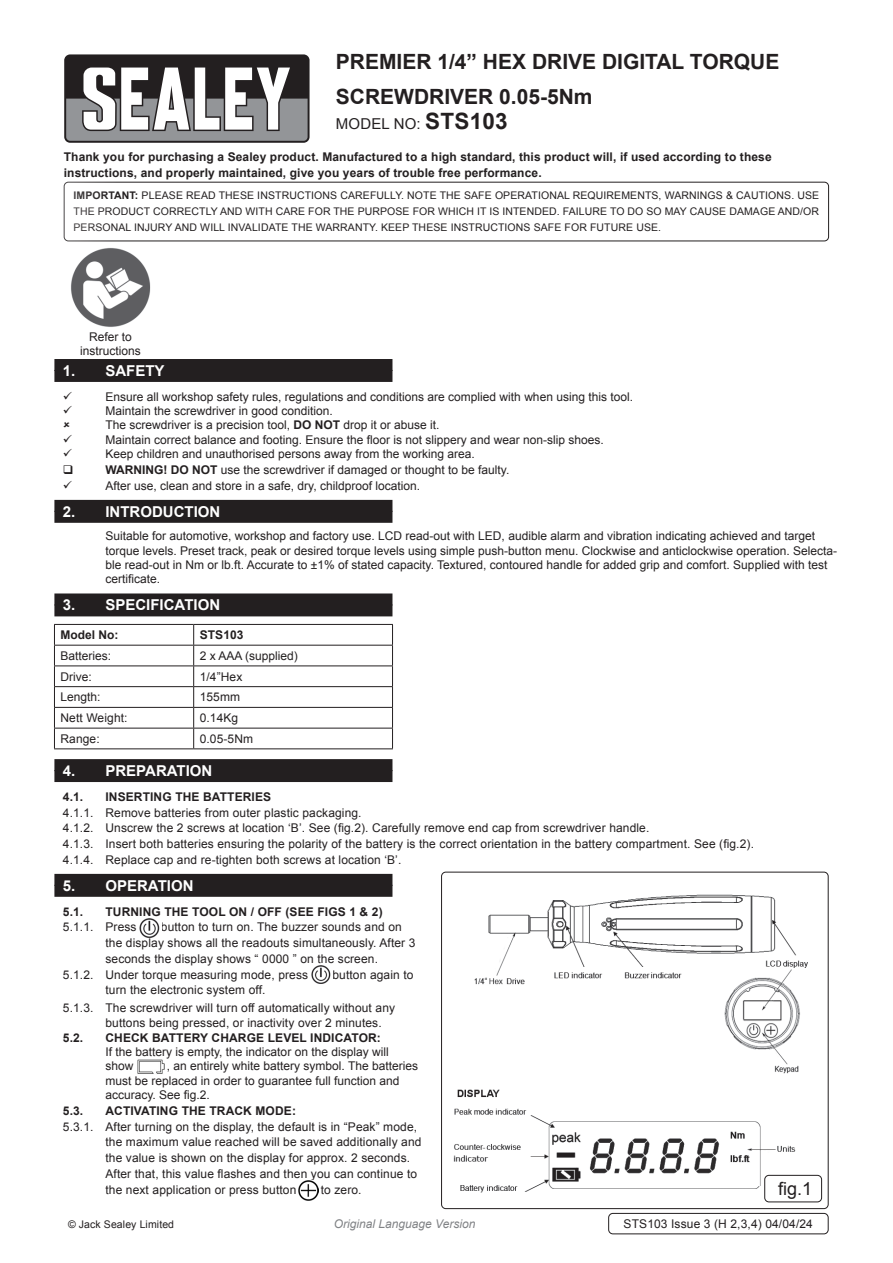
<style>
.page{position:relative;width:893px;height:1263px;background:#fff}
.page>*{position:absolute;margin:0;border:0;box-sizing:border-box;transform-origin:0 0}
.Product_Description{font:700 21px "Arial";color:#231f20}
.t1{font:18px "Arial";color:#231f20}
.t2{font:700 15px "Arial";color:#fff}
.Instructions_Model_No{font:15px "Arial";letter-spacing:.01em;color:#231f20}
.Body__Footer{font:12px/14.4px "Arial";color:#231f20}
.Body{font:700 12px/15.8px "Arial";letter-spacing:.01em;color:#231f20}
.Body-2{font:12px "Arial";letter-spacing:.01em;color:#231f20}
.t3{font:italic 12px "Arial";color:#808285}
.Body__Justified__7pt{font:10.5px/15.8px "Arial";letter-spacing:.01em;color:#231f20;text-align:justify}
.s1{font-weight:700;font-size:22.5px}
.s2{font-weight:700}
</style>
<div class="page">
<div style="left:64px;top:54px;width:246px;height:89px;background:#231f20;border-radius:6px"></div>
<svg style="left:66px;top:68px;width:242px;height:73px"></svg>
<div style="left:54px;top:370px;width:338px;height:12px;background:#231f20"></div>
<div style="left:54px;top:359px;width:338px;height:12px;background:#231f20"></div>
<div style="left:54px;top:511px;width:338px;height:12px;background:#231f20"></div>
<div style="left:54px;top:500px;width:338px;height:12px;background:#231f20"></div>
<div style="left:54px;top:604px;width:338px;height:12px;background:#231f20"></div>
<div style="left:54px;top:593px;width:338px;height:12px;background:#231f20"></div>
<div style="left:54px;top:770px;width:338px;height:12px;background:#231f20"></div>
<div style="left:54px;top:759px;width:338px;height:12px;background:#231f20"></div>
<div style="left:54px;top:885px;width:338px;height:12px;background:#231f20"></div>
<div style="left:54px;top:874px;width:338px;height:12px;background:#231f20"></div>
<div style="left:608px;top:1213px;width:220px;height:21px;border:1px solid #231f20;border-radius:4px"></div>
<img style="left:71px;top:248px;width:80px;height:79px">
<hr style="left:54px;top:624px;width:140px;height:1px;background:#231f20">
<hr style="left:194px;top:624px;width:199px;height:1px;background:#231f20">
<hr style="left:54px;top:645px;width:140px;height:1px;background:#231f20">
<hr style="left:194px;top:645px;width:199px;height:1px;background:#231f20">
<hr style="left:54px;top:665px;width:140px;height:1px;background:#231f20">
<hr style="left:194px;top:665px;width:199px;height:1px;background:#231f20">
<hr style="left:54px;top:686px;width:140px;height:1px;background:#231f20">
<hr style="left:194px;top:686px;width:199px;height:1px;background:#231f20">
<hr style="left:54px;top:707px;width:140px;height:1px;background:#231f20">
<hr style="left:194px;top:707px;width:199px;height:1px;background:#231f20">
<hr style="left:54px;top:728px;width:140px;height:1px;background:#231f20">
<svg style="left:54px;top:625px;width:1px;height:123px"></svg>
<hr style="left:194px;top:728px;width:199px;height:1px;background:#231f20">
<svg style="left:193px;top:625px;width:1px;height:123px"></svg>
<svg style="left:392px;top:625px;width:1px;height:123px"></svg>
<hr style="left:54px;top:748px;width:140px;height:1px;background:#231f20">
<hr style="left:194px;top:748px;width:199px;height:1px;background:#231f20">
<div style="left:64px;top:182px;width:765px;height:59px;border:1px solid #231f20;border-radius:4px"></div>
<img style="left:453px;top:894px;width:375px;height:314px">
<div style="left:441px;top:872px;width:387px;height:337px;border:1px solid #231f20;border-radius:4px"></div>
<div style="left:764px;top:1175px;width:58px;height:27px;border:1px solid #231f20;border-radius:4px"></div>
<img style="left:139px;top:919px;width:21px;height:18px">
<img style="left:311px;top:965px;width:20px;height:19px">
<img style="left:137px;top:1059px;width:28px;height:15px">
<img style="left:298px;top:1181px;width:20px;height:20px">
<p class="Product_Description" style="left:336px;top:48px;width:445px">PREMIER 1/4” HEX DRIVE DIGITAL TORQUE</p>
<p class="Product_Description" style="left:336px;top:82px;width:258px">SCREWDRIVER 0.05-5Nm</p>
<p class="Instructions_Model_No" style="left:336px;top:114px;width:173px">MODEL NO: <span class="s1">STS103</span></p>
<p class="Body" style="left:64px;top:149px;width:709px">Thank you for purchasing a Sealey product. Manufactured to a high standard, this product will, if used according to these instructions, and properly maintained, give you years of trouble free performance.</p>
<p class="Body__Justified__7pt" style="left:74px;top:188px;width:747px"><span class="s2">IMPORTANT:</span> PLEASE READ THESE INSTRUCTIONS CAREFULLY. NOTE THE SAFE OPERATIONAL REQUIREMENTS, WARNINGS &amp; CAUTIONS. USE THE PRODUCT CORRECTLY AND WITH CARE FOR THE PURPOSE FOR WHICH IT IS INTENDED. FAILURE TO DO SO MAY CAUSE DAMAGE AND/OR PERSONAL INJURY AND WILL INVALIDATE THE WARRANTY. KEEP THESE INSTRUCTIONS SAFE FOR FUTURE USE.</p>
<p class="Body__Footer" style="left:80px;top:330px;width:62px;text-align:center">Refer to instructions</p>
<p class="t2" style="left:63px;top:361px;width:103px">1. SAFETY</p>
<p class="Body__Footer" style="left:105px;top:389px;width:529px">Ensure all workshop safety rules, regulations and conditions are complied with when using this tool.</p>
<p class="Body__Footer" style="left:105px;top:404px;width:229px">Maintain the screwdriver in good condition.</p>
<p class="Body__Footer" style="left:105px;top:418px;width:336px">The screwdriver is a precision tool, <span class="s2">DO NOT</span> drop it or abuse it.</p>
<p class="Body__Footer" style="left:105px;top:433px;width:500px">Maintain correct balance and footing. Ensure the floor is not slippery and wear non-slip shoes.</p>
<p class="Body__Footer" style="left:105px;top:447px;width:371px">Keep children and unauthorised persons away from the working area.</p>
<p class="Body__Footer" style="left:105px;top:463px;width:405px"><span class="s2">WARNING! DO NOT</span> use the screwdriver if damaged or thought to be faulty.</p>
<p class="Body__Footer" style="left:105px;top:478px;width:316px">After use, clean and store in a safe, dry, childproof location.</p>
<p class="t2" style="left:63px;top:501px;width:159px">2. INTRODUCTION</p>
<p class="Body__Footer" style="left:105px;top:529px;width:733px">Suitable for automotive, workshop and factory use. LCD read-out with LED, audible alarm and vibration indicating achieved and target torque levels. Preset track, peak or desired torque levels using simple push-button menu. Clockwise and anticlockwise operation. Selecta&shy;ble read-out in Nm or lb.ft. Accurate to ±1% of stated capacity. Textured, contoured handle for added grip and comfort. Supplied with test certificate.</p>
<p class="t2" style="left:63px;top:595px;width:159px">3. SPECIFICATION</p>
<p class="Body" style="left:60px;top:627px;width:59px">Model No:</p>
<p class="Body" style="left:200px;top:627px;width:45px">STS103</p>
<p class="Body__Footer" style="left:60px;top:649px;width:52px">Batteries:</p>
<p class="Body__Footer" style="left:200px;top:649px;width:100px">2 x AAA (supplied)</p>
<p class="Body__Footer" style="left:60px;top:669px;width:33px">Drive:</p>
<p class="Body-2" style="left:200px;top:668px;width:44px">1/4”Hex</p>
<p class="Body__Footer" style="left:60px;top:690px;width:42px">Length:</p>
<p class="Body-2" style="left:200px;top:689px;width:42px">155mm</p>
<p class="Body-2" style="left:60px;top:710px;width:69px">Nett Weight:</p>
<p class="Body-2" style="left:200px;top:710px;width:40px">0.14Kg</p>
<p class="Body-2" style="left:60px;top:731px;width:41px">Range:</p>
<p class="Body-2" style="left:200px;top:731px;width:55px">0.05-5Nm</p>
<p class="t2" style="left:63px;top:761px;width:151px">4. PREPARATION</p>
<p class="Body" style="left:63px;top:789px;width:22px">4.1.</p>
<p class="Body" style="left:105px;top:789px;width:167px">INSERTING THE BATTERIES</p>
<p class="Body__Footer" style="left:63px;top:805px;width:300px">4.1.1. Remove batteries from outer plastic packaging.</p>
<p class="Body__Footer" style="left:63px;top:821px;width:588px">4.1.2. Unscrew the 2 screws at location ‘B’. See (fig.2). Carefully remove end cap from screwdriver handle.</p>
<p class="Body__Footer" style="left:63px;top:837px;width:693px">4.1.3. Insert both batteries ensuring the polarity of the battery is the correct orientation in the battery compartment. See (fig.2).</p>
<p class="Body__Footer" style="left:63px;top:852px;width:340px">4.1.4. Replace cap and re-tighten both screws at location ‘B’.</p>
<p class="t2" style="left:63px;top:875px;width:132px">5. OPERATION</p>
<p class="Body" style="left:63px;top:904px;width:22px">5.1.</p>
<p class="Body" style="left:105px;top:904px;width:279px">TURNING THE TOOL ON / OFF (SEE FIGS 1 &amp; 2)</p>
<p class="Body__Footer" style="left:63px;top:920px;width:75px">5.1.1. Press</p>
<p class="Body__Footer" style="left:105px;top:919px;width:312px;line-height:15.8px;text-indent:55px">button to turn on. The buzzer sounds and on the display shows all the readouts simultaneously. After 3 seconds the display shows “ 0000 ” on the screen.</p>
<p class="Body__Footer" style="left:63px;top:967px;width:247px">5.1.2. Under torque measuring mode, press</p>
<p class="Body__Footer" style="left:332px;top:967px;width:83px">button again to</p>
<p class="Body__Footer" style="left:105px;top:983px;width:162px">turn the electronic system off.</p>
<p class="Body__Footer" style="left:105px;top:999px;width:291px;line-height:15.8px;text-indent:-43px">5.1.3. The screwdriver will turn off automatically without any buttons being pressed, or inactivity over 2 minutes.</p>
<p class="Body" style="left:63px;top:1030px;width:22px">5.2.</p>
<p class="Body" style="left:105px;top:1030px;width:277px">CHECK BATTERY CHARGE LEVEL INDICATOR:</p>
<p class="Body__Footer" style="left:105px;top:1045px;width:285px">If the battery is empty, the indicator on the display will show</p>
<p class="Body__Footer" style="left:105px;top:1059px;width:314px;text-indent:61px">, an entirely white battery symbol. The batteries must be replaced in order to guarantee full function and accuracy. See fig.2.</p>
<p class="Body" style="left:63px;top:1103px;width:22px">5.3.</p>
<p class="Body" style="left:105px;top:1103px;width:192px">ACTIVATING THE TRACK MODE:</p>
<p class="Body__Footer" style="left:105px;top:1119px;width:318px;line-height:15.8px;text-indent:-43px">5.3.1. After turning on the display, the default is in “Peak” mode, the maximum value reached will be saved additionally and the value is shown on the display for approx. 2 seconds.<br>After that, this value flashes and then you can continue to the next application or press button</p>
<p class="Body__Footer" style="left:321px;top:1182px;width:42px">to zero.</p>
<p class="t1" style="left:778px;top:1177px;width:36px">fig.1</p>
<p class="Body__Justified__7pt" style="left:68px;top:1217px;width:108px">© Jack Sealey Limited</p>
<p class="t3" style="left:334px;top:1216px;width:143px">Original Language Version</p>
<p class="Body__Footer" style="left:624px;top:1217px;width:191px">STS103 Issue 3 (H 2,3,4) 04/04/24</p>
</div>
